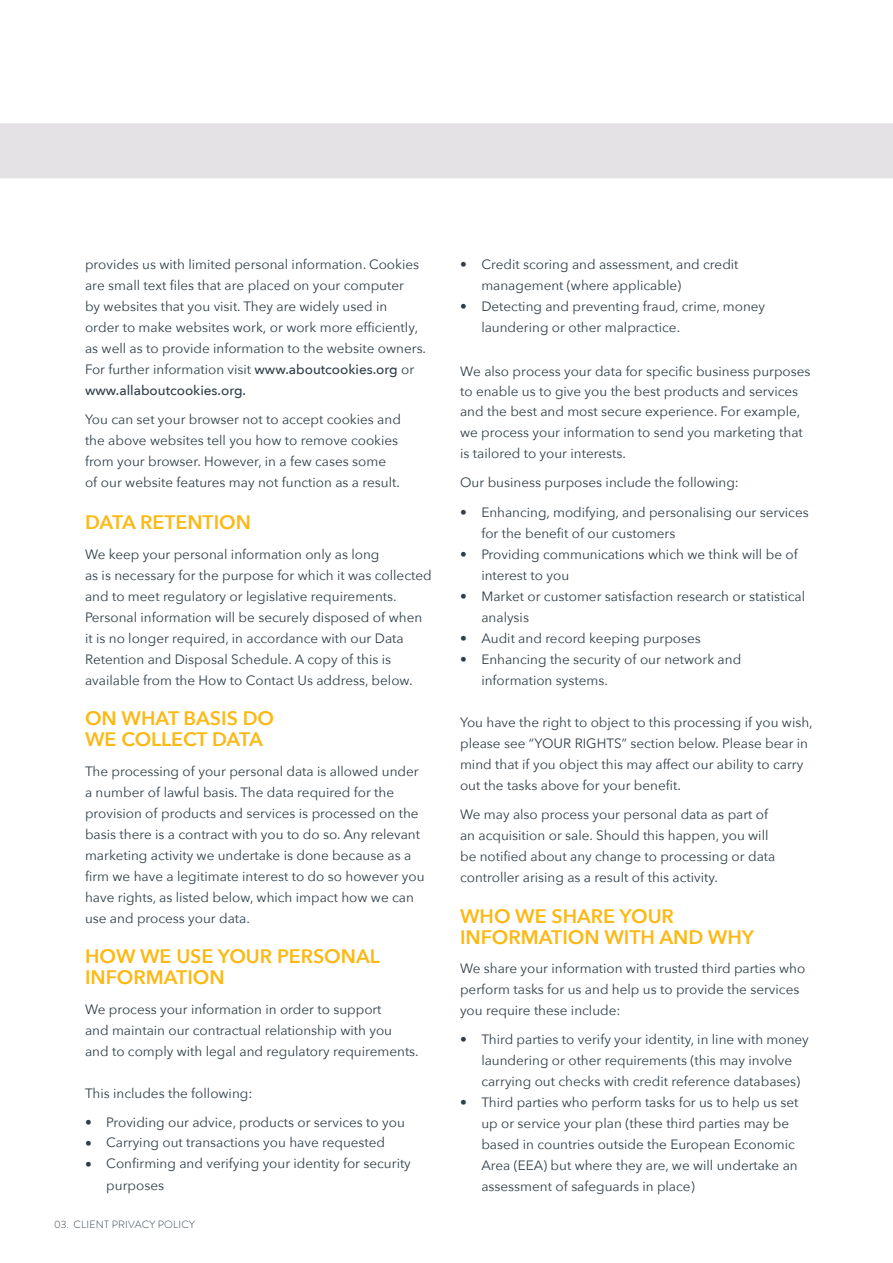
<style>
.page{position:relative;width:893px;height:1263px;background:#fff}
.page>*{position:absolute;margin:0;border:0;box-sizing:border-box;transform-origin:0 0}
.t1{font:600 19.5px/21px "Avenir Next";color:#fcb814}
.t2{font:13.5px/21px "Avenir Next";color:#2f3e48}
.t3{font:300 10.5px "Brandon Grotesque";letter-spacing:.02em;color:#2f3e48}
.s1{font-weight:500}
</style>
<div class="page">
<div style="left:0;top:123px;width:893px;height:55px;background:#e4e2e4"></div>
<p class="t2" style="left:85px;top:253px;width:336px">provides us with limited personal information. Cookies are small text files that are placed on your computer by websites that you visit. They are widely used in order to make websites work, or work more efficiently,</p>
<p class="t2" style="left:85px;top:337px;width:343px">as well as to provide information to the website owners.<br>For further information visit <span class="s1">www.aboutcookies.org</span> or <span class="s1">www.allaboutcookies.org.</span></p>
<p class="t2" style="left:85px;top:408px;width:317px">You can set your browser not to accept cookies and the above websites tell you how to remove cookies from your browser. However, in a few cases some of our website features may not function as a result.</p>
<h1 class="t1" style="left:85px;top:511px;width:167px">DATA RETENTION</h1>
<p class="t2" style="left:85px;top:543px;width:348px">We keep your personal information only as long<br>as is necessary for the purpose for which it was collected and to meet regulatory or legislative requirements.<br>Personal information will be securely disposed of when it is no longer required, in accordance with our Data Retention and Disposal Schedule. A copy of this is available from the How to Contact Us address, below.</p>
<h1 class="t1" style="left:85px;top:707px;width:191px">ON WHAT BASIS DO<br>WE COLLECT DATA</h1>
<p class="t2" style="left:85px;top:760px;width:337px">The processing of your personal data is allowed under a number of lawful basis. The data required for the provision of products and services is processed on the basis there is a contract with you to do so. Any relevant</p>
<p class="t2" style="left:85px;top:844px;width:341px">marketing activity we undertake is done because as a firm we have a legitimate interest to do so however you</p>
<p class="t2" style="left:85px;top:886px;width:330px">have rights, as listed below, which impact how we can use and process your data.</p>
<h1 class="t1" style="left:85px;top:945px;width:296px">HOW WE USE YOUR PERSONAL<br>INFORMATION</h1>
<p class="t2" style="left:85px;top:998px;width:335px">We process your information in order to support<br>and maintain our contractual relationship with you and to comply with legal and regulatory requirements.</p>
<p class="t2" style="left:85px;top:1082px;width:169px">This includes the following:</p>
<p class="t2" style="left:85px;top:1111px;width:321px">• Providing our advice, products or services to you</p>
<p class="t2" style="left:85px;top:1132px;width:8px">•</p>
<p class="t2" style="left:85px;top:1153px;width:8px">•</p>
<p class="t2" style="left:106px;top:1174px;width:59px">purposes</p>
<p class="t2" style="left:106px;top:1131px;width:306px">Carrying out transactions you have requested<br>Confirming and verifying your identity for security</p>
<p class="t3" style="left:54px;top:1217px;width:143px">03. CLIENT PRIVACY POLICY</p>
<p class="t2" style="left:481px;top:253px;width:259px;text-indent:-21px">• Credit scoring and assessment, and credit management (where applicable)</p>
<p class="t2" style="left:481px;top:295px;width:285px;text-indent:-21px">• Detecting and preventing fraud, crime, money laundering or other malpractice.</p>
<p class="t2" style="left:460px;top:361px;width:352px;line-height:19.6px">We also process your data for specific business purposes to enable us to give you the best products and services and the best and most secure experience. For example,</p>
<p class="t2" style="left:460px;top:421px;width:344px">we process your information to send you marketing that is tailored to your interests.</p>
<p class="t2" style="left:460px;top:467px;width:280px;line-height:29.5px">Our business purposes include the following: •</p>
<p class="t2" style="left:481px;top:543px;width:318px;text-indent:-21px">• Providing communications which we think will be of interest to you</p>
<p class="t2" style="left:481px;top:585px;width:325px;text-indent:-21px">• Market or customer satisfaction research or statistical analysis</p>
<p class="t2" style="left:460px;top:627px;width:242px">• Audit and record keeping purposes</p>
<p class="t2" style="left:481px;top:648px;width:261px;text-indent:-21px">• Enhancing the security of our network and information systems.</p>
<p class="t2" style="left:460px;top:711px;width:354px">You have the right to object to this processing if you wish, please see “YOUR RIGHTS” section below. Please bear in</p>
<p class="t2" style="left:481px;top:501px;width:329px">Enhancing, modifying, and personalising our services for the benefit of our customers</p>
<p class="t2" style="left:460px;top:753px;width:345px">mind that if you object this may affect our ability to carry out the tasks above for your benefit.</p>
<p class="t2" style="left:460px;top:803px;width:309px">We may also process your personal data as part of</p>
<p class="t2" style="left:460px;top:824px;width:317px">an acquisition or sale. Should this happen, you will be notified about any change to processing or data</p>
<p class="t2" style="left:460px;top:866px;width:259px">controller arising as a result of this activity.</p>
<h1 class="t1" style="left:460px;top:905px;width:295px">WHO WE SHARE YOUR<br>INFORMATION WITH AND WHY</h1>
<p class="t2" style="left:460px;top:957px;width:347px">We share your information with trusted third parties who perform tasks for us and help us to provide the services you require these include:</p>
<p class="t2" style="left:481px;top:1028px;width:329px;text-indent:-21px">• Third parties to verify your identity, in line with money laundering or other requirements (this may involve carrying out checks with credit reference databases)</p>
<p class="t2" style="left:481px;top:1091px;width:319px;text-indent:-21px">• Third parties who perform tasks for us to help us set up or service your plan (these third parties may be based in countries outside the European Economic Area (EEA) but where they are, we will undertake an assessment of safeguards in place)</p>
</div>
